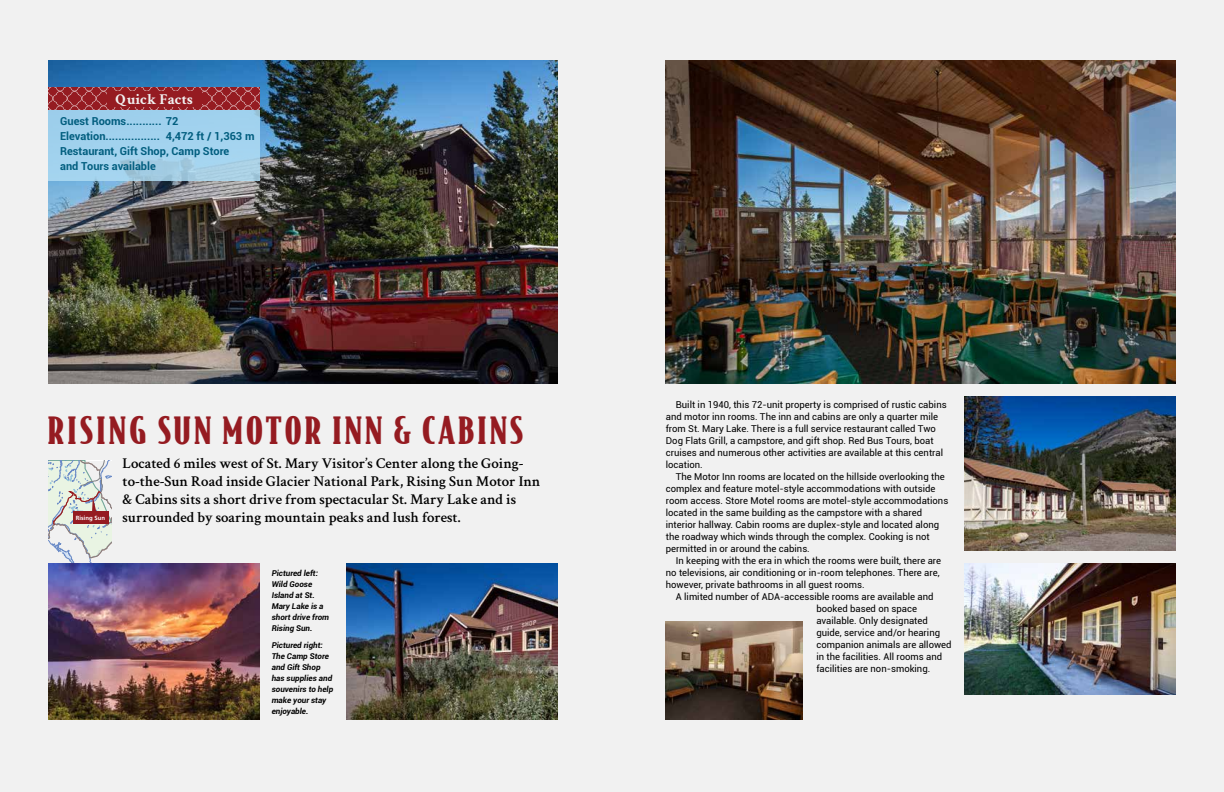
<style>
.page{position:relative;width:1224px;height:792px;background:#fff}
.page>*{position:absolute;margin:0;border:0;box-sizing:border-box;transform-origin:0 0}
.t1{font:900 36px "Bodega Serif";letter-spacing:.08em;color:#951b21}
.t2{font:600 15px/18px "Crimson Text";color:#000}
.t3{font:700 15px "Crimson Text";color:#f1f1f1}
.t4{font:700 11px/15px "Roboto";color:#025e7f}
.t5{font:9.5px/12px "Roboto";color:#000}
.t6{font:italic 700 8px/11px "Roboto";color:#000}
.t7{font:700 6px "Frutiger LT Std";color:#fff}
</style>
<div class="page">
<div style="left:0;top:0;width:622px;height:792px;background:#f1f1f1"></div>
<div style="left:602px;top:0;width:622px;height:792px;background:#f1f1f1"></div>
<svg style="left:48px;top:461px;width:64px;height:103px"></svg>
<img style="left:48px;top:60px;width:510px;height:324px">
<img style="left:346px;top:564px;width:212px;height:155px">
<img style="left:964px;top:396px;width:212px;height:155px">
<img style="left:964px;top:564px;width:212px;height:130px">
<svg style="left:48px;top:110px;width:212px;height:71px;background:#a1d0eb"></svg>
<svg style="left:48px;top:87px;width:212px;height:23px;background:#9f3036"></svg>
<div style="left:107px;top:91px;width:94px;height:16px;background:#951b21"></div>
<img style="left:666px;top:60px;width:510px;height:324px">
<img style="left:48px;top:564px;width:212px;height:156px">
<img style="left:666px;top:621px;width:137px;height:98px">
<h2 class="t3" style="left:115px;top:90px;width:79px">Quick Facts</h2>
<p class="t4" style="left:60px;top:113px;width:171px">Guest Rooms........... 72<br>Elevation.................<br>Restaurant, Gift Shop, Camp Store and Tours available</p>
<p class="t4" style="left:166px;top:128px;width:90px">4,472 ft / 1,363 m</p>
<h1 class="t1" style="left:48px;top:407px;width:477px">RISING SUN MOTOR INN &amp; CABINS</h1>
<p class="t7" style="left:76px;top:515px;width:31px">Rising Sun</p>
<p class="t2" style="left:123px;top:453px;width:419px">Located 6 miles west of St. Mary Visitor’s Center along the Going&shy;to-the-Sun Road inside Glacier National Park, Rising Sun Motor Inn &amp; Cabins sits a short drive from spectacular St. Mary Lake and is surrounded by soaring mountain peaks and lush forest.</p>
<p class="t6" style="left:272px;top:567px;width:59px">Pictured left:<br>Wild Goose<br>Island at St.<br>Mary Lake is a short drive from<br>Rising Sun.</p>
<p class="t6" style="left:272px;top:639px;width:63px">Pictured right:<br>The Camp Store and Gift Shop has supplies and souvenirs to help make your stay enjoyable.</p>
<p class="t5" style="left:666px;top:398px;width:282px;text-indent:10px">Built in 1940, this 72-unit property is comprised of rustic cabins and motor inn rooms. The inn and cabins are only a quarter mile from St. Mary Lake. There is a full service restaurant called Two Dog Flats Grill, a campstore, and gift shop. Red Bus Tours, boat cruises and numerous other activities are available at this central location.</p>
<p class="t5" style="left:666px;top:470px;width:284px;text-indent:10px">The Motor Inn rooms are located on the hillside overlooking the complex and feature motel-style accommodations with outside room access. Store Motel rooms are motel-style accommodations located in the same building as the campstore with a shared interior hallway. Cabin rooms are duplex-style and located along the roadway which winds through the complex. Cooking is not permitted in or around the cabins.</p>
<p class="t5" style="left:666px;top:554px;width:277px;text-indent:10px">In keeping with the era in which the rooms were built, there are no televisions, air conditioning or in-room telephones. There are, however, private bathrooms in all guest rooms.</p>
<p class="t5" style="left:816px;top:590px;width:137px;text-indent:-141px">A limited number of ADA-accessible rooms are available and booked based on space available. Only designated guide, service and/or hearing companion animals are allowed in the facilities. All rooms and facilities are non-smoking.</p>
</div>
